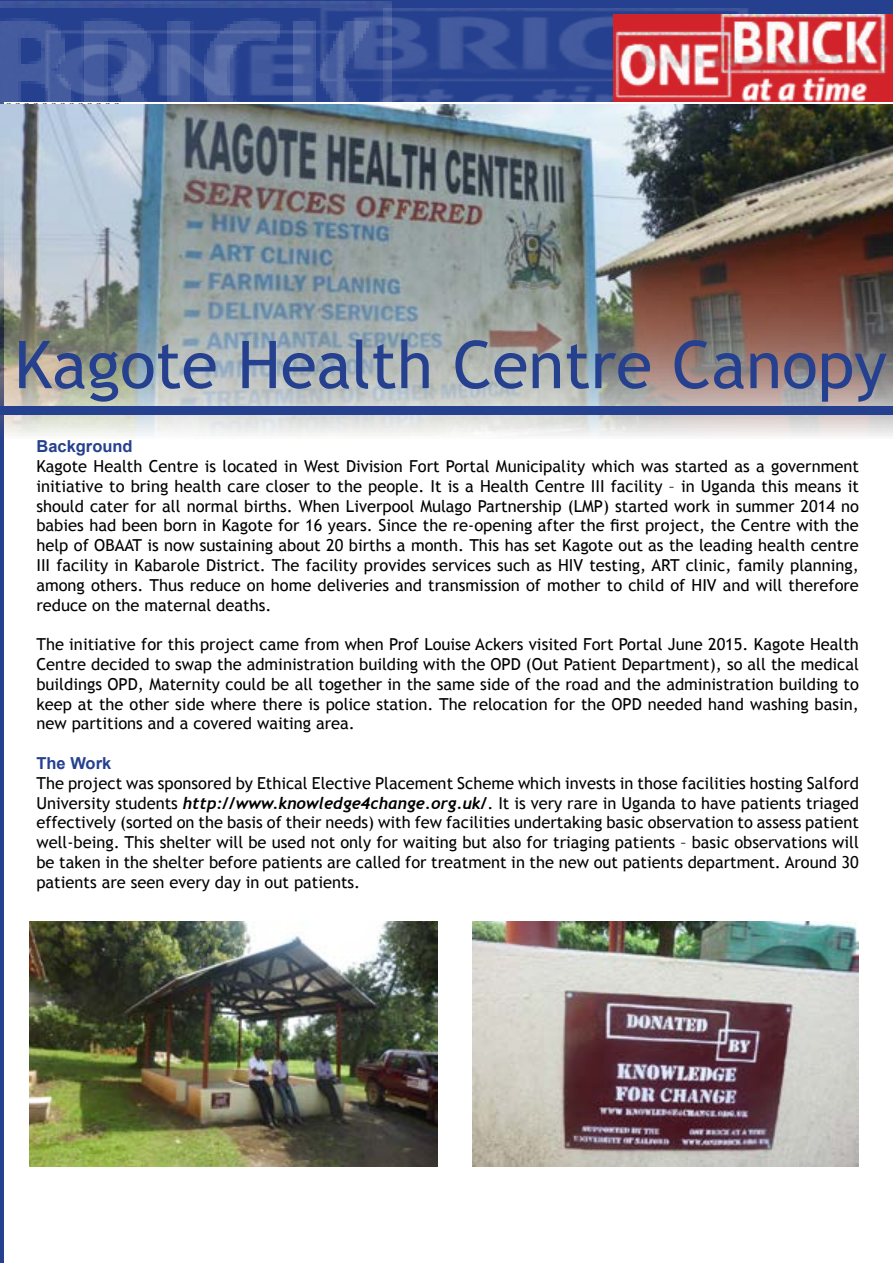
<style>
.page{position:relative;width:893px;height:1263px;background:#fff}
.page>*{position:absolute;margin:0;border:0;box-sizing:border-box;transform-origin:0 0}
.t1{font:66px "Trebuchet MS";color:#25408f}
.t2{font:18px "Times New Roman";color:#000}
.t3{font:16.5px/19.8px "Trebuchet MS";color:#000;text-align:justify}
.t4{font:700 16.5px "Arial";color:#25408f}
.s1{font-family:"Trebuchet";font-weight:700;font-style:italic}
</style>
<div class="page">
<img style="left:0;top:2px;width:674px;height:102px">
<img style="left:36px;top:9px;width:857px;height:92px">
<img style="left:614px;top:14px;width:279px;height:88px">
<div style="left:4px;top:103px;width:889px;height:1160px;background:#fff"></div>
<img style="left:0;top:104px;width:893px;height:334px">
<div style="left:0;top:406px;width:893px;height:9px;background:#25408f"></div>
<img style="left:30px;top:922px;width:408px;height:245px">
<img style="left:472px;top:922px;width:387px;height:245px">
<p class="t2" style="left:4px;top:97px;width:119px">§§§§§§§§§§§§§</p>
<h1 class="t1" style="left:14px;top:326px;width:874px">Kagote Health Centre Canopy</h1>
<p class="t4" style="left:36px;top:435px;width:98px">Background</p>
<p class="t3" style="left:36px;top:456px;width:824px">Kagote Health Centre is located in West Division Fort Portal Municipality which was started as a government initiative to bring health care closer to the people. It is a Health Centre III facility – in Uganda this means it should cater for all normal births. When Liverpool Mulago Partnership (LMP) started work in summer 2014 no babies had been born in Kagote for 16 years. Since the re-opening after the first project, the Centre with the help of OBAAT is now sustaining about 20 births a month. This has set Kagote out as the leading health centre III facility in Kabarole District. The facility provides services such as HIV testing, ART clinic, family planning, among others. Thus reduce on home deliveries and transmission of mother to child of HIV and will therefore reduce on the maternal deaths.</p>
<p class="t3" style="left:36px;top:635px;width:824px">The initiative for this project came from when Prof Louise Ackers visited Fort Portal June 2015. Kagote Health Centre decided to swap the administration building with the OPD (Out Patient Department), so all the medical buildings OPD, Maternity could be all together in the same side of the road and the administration building to keep at the other side where there is police station. The relocation for the OPD needed hand washing basin, new partitions and a covered waiting area.</p>
<p class="t4" style="left:36px;top:752px;width:76px">The Work</p>
<p class="t3" style="left:36px;top:773px;width:824px">The project was sponsored by Ethical Elective Placement Scheme which invests in those facilities hosting Salford University students <span class="s1">http://www.knowledge4change.org.uk/</span>. It is very rare in Uganda to have patients triaged effectively (sorted on the basis of their needs) with few facilities undertaking basic observation to assess patient well-being. This shelter will be used not only for waiting but also for triaging patients – basic observations will be taken in the shelter before patients are called for treatment in the new out patients department. Around 30 patients are seen every day in out patients.</p>
</div>
